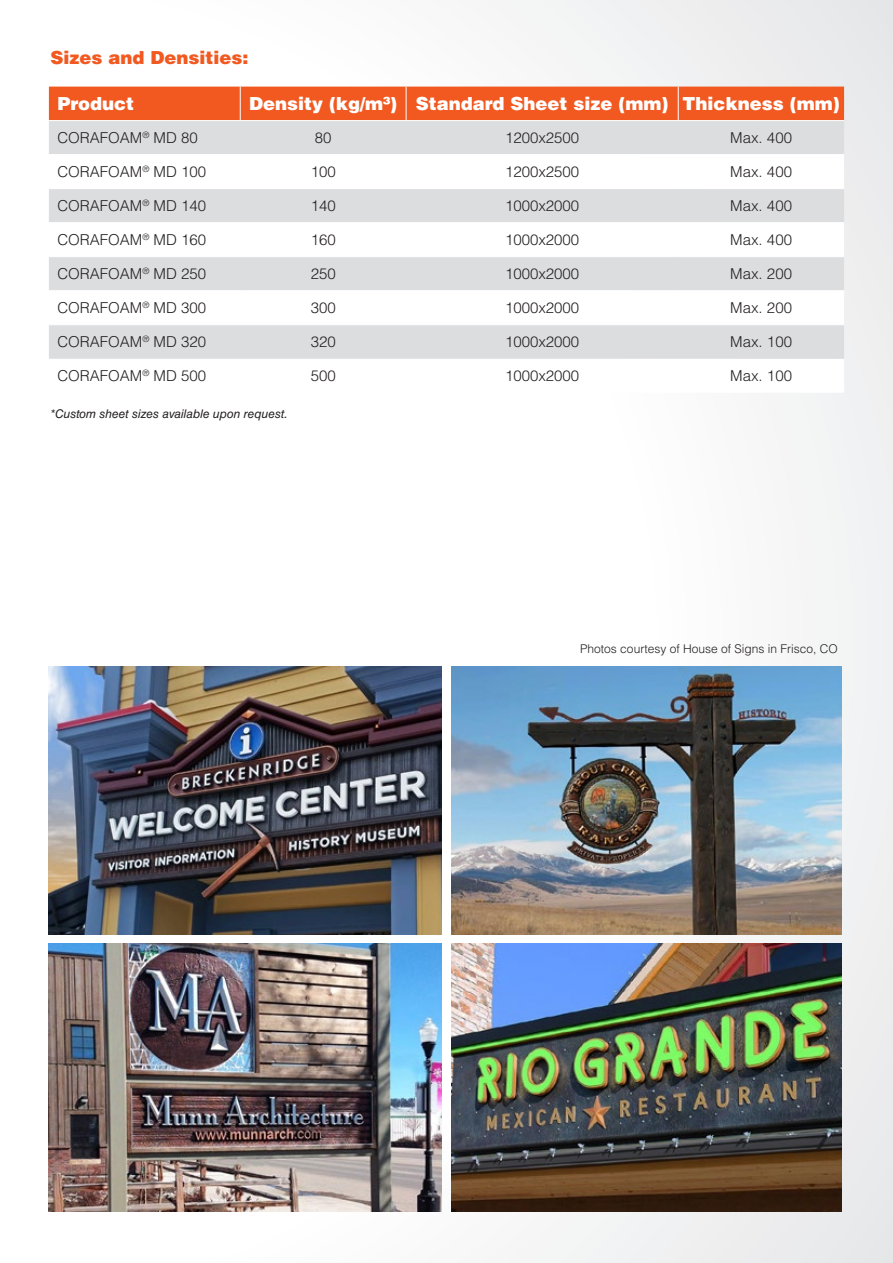
<style>
.page{position:relative;width:893px;height:1263px;background:#fff}
.page>*{position:absolute;margin:0;border:0;box-sizing:border-box;transform-origin:0 0}
.t1{font:900 18px "Helvetica LT Std";color:#fff}
.t2{font:900 18px "Helvetica LT Std";color:#f15921}
.t3{font:300 15px "Helvetica LT Std";color:#231f20}
.t4{font:300 12px "Helvetica LT Std";color:#231f20}
.t5{font:italic 12px "Helvetica LT Std";color:#231f20}
</style>
<div class="page">
<div style="left:0;top:0;width:893px;height:1263px;background:linear-gradient(to right,#fff,#f2f2f3)"></div>
<img style="left:49px;top:667px;width:393px;height:267px">
<img style="left:49px;top:943px;width:393px;height:269px">
<img style="left:451px;top:667px;width:391px;height:267px">
<img style="left:451px;top:943px;width:391px;height:269px">
<div style="left:49px;top:87px;width:795px;height:33px;background:#f15921"></div>
<div style="left:49px;top:121px;width:795px;height:33px;background:#dcdddf"></div>
<svg style="left:49px;top:155px;width:795px;height:238px"></svg>
<svg style="left:49px;top:257px;width:795px;height:102px;fill:#dcdddf"></svg>
<hr style="left:240px;top:87px;width:1px;height:33px;background:#fff">
<hr style="left:406px;top:87px;width:1px;height:33px;background:#fff">
<hr style="left:678px;top:87px;width:1px;height:33px;background:#fff">
<hr style="left:49px;top:120px;width:191px;height:1px;background:#fff">
<hr style="left:240px;top:120px;width:166px;height:1px;background:#fff">
<hr style="left:406px;top:120px;width:272px;height:1px;background:#fff">
<hr style="left:678px;top:120px;width:166px;height:1px;background:#fff">
<hr style="left:49px;top:154px;width:191px;height:1px;background:#fff">
<hr style="left:240px;top:154px;width:166px;height:1px;background:#fff">
<hr style="left:406px;top:154px;width:272px;height:1px;background:#fff">
<hr style="left:678px;top:154px;width:166px;height:1px;background:#fff">
<hr style="left:49px;top:188px;width:191px;height:1px;background:#fff">
<hr style="left:240px;top:188px;width:166px;height:1px;background:#fff">
<hr style="left:406px;top:188px;width:272px;height:1px;background:#fff">
<hr style="left:678px;top:188px;width:166px;height:1px;background:#fff">
<hr style="left:49px;top:222px;width:191px;height:1px;background:#fff">
<hr style="left:240px;top:222px;width:166px;height:1px;background:#fff">
<hr style="left:406px;top:222px;width:272px;height:1px;background:#fff">
<hr style="left:678px;top:222px;width:166px;height:1px;background:#fff">
<hr style="left:49px;top:256px;width:191px;height:1px;background:#fff">
<hr style="left:240px;top:256px;width:166px;height:1px;background:#fff">
<hr style="left:406px;top:256px;width:272px;height:1px;background:#fff">
<hr style="left:678px;top:256px;width:166px;height:1px;background:#fff">
<hr style="left:49px;top:290px;width:191px;height:1px;background:#fff">
<hr style="left:240px;top:290px;width:166px;height:1px;background:#fff">
<hr style="left:406px;top:290px;width:272px;height:1px;background:#fff">
<hr style="left:678px;top:290px;width:166px;height:1px;background:#fff">
<hr style="left:49px;top:324px;width:191px;height:1px;background:#fff">
<hr style="left:240px;top:324px;width:166px;height:1px;background:#fff">
<hr style="left:406px;top:324px;width:272px;height:1px;background:#fff">
<hr style="left:678px;top:324px;width:166px;height:1px;background:#fff">
<p class="t2" style="left:51px;top:46px;width:200px">Sizes and Densities:</p>
<p class="t1" style="left:57px;top:92px;width:78px">Product</p>
<p class="t1" style="left:249px;top:92px;width:592px">Density (kg/m³) Standard Sheet size (mm) Thickness (mm)</p>
<p class="t3" style="left:57px;top:128px;width:142px">CORAFOAM<sup>®</sup> MD 80</p>
<p class="t3" style="left:315px;top:128px;width:18px">80</p>
<p class="t3" style="left:505px;top:128px;width:76px">1200x2500</p>
<p class="t3" style="left:730px;top:128px;width:63px">Max. 400</p>
<p class="t3" style="left:57px;top:162px;width:150px">CORAFOAM<sup>®</sup> MD 100</p>
<p class="t3" style="left:311px;top:162px;width:27px">100</p>
<p class="t3" style="left:505px;top:162px;width:76px">1200x2500</p>
<p class="t3" style="left:730px;top:162px;width:63px">Max. 400</p>
<p class="t3" style="left:57px;top:196px;width:150px">CORAFOAM<sup>®</sup> MD 140</p>
<p class="t3" style="left:311px;top:196px;width:27px">140</p>
<p class="t3" style="left:505px;top:196px;width:76px">1000x2000</p>
<p class="t3" style="left:730px;top:196px;width:63px">Max. 400</p>
<p class="t3" style="left:57px;top:230px;width:150px">CORAFOAM<sup>®</sup> MD 160</p>
<p class="t3" style="left:311px;top:230px;width:27px">160</p>
<p class="t3" style="left:505px;top:230px;width:76px">1000x2000</p>
<p class="t3" style="left:730px;top:230px;width:63px">Max. 400</p>
<p class="t3" style="left:57px;top:264px;width:150px">CORAFOAM<sup>®</sup> MD 250</p>
<p class="t3" style="left:311px;top:264px;width:27px">250</p>
<p class="t3" style="left:505px;top:264px;width:76px">1000x2000</p>
<p class="t3" style="left:730px;top:264px;width:63px">Max. 200</p>
<p class="t3" style="left:57px;top:298px;width:150px">CORAFOAM<sup>®</sup> MD 300</p>
<p class="t3" style="left:311px;top:298px;width:27px">300</p>
<p class="t3" style="left:505px;top:298px;width:76px">1000x2000</p>
<p class="t3" style="left:730px;top:298px;width:63px">Max. 200</p>
<p class="t3" style="left:57px;top:332px;width:150px">CORAFOAM<sup>®</sup> MD 320</p>
<p class="t3" style="left:311px;top:332px;width:27px">320</p>
<p class="t3" style="left:505px;top:332px;width:76px">1000x2000</p>
<p class="t3" style="left:730px;top:332px;width:63px">Max. 100</p>
<p class="t3" style="left:57px;top:366px;width:150px">CORAFOAM<sup>®</sup> MD 500</p>
<p class="t3" style="left:311px;top:366px;width:27px">500</p>
<p class="t3" style="left:505px;top:366px;width:76px">1000x2000</p>
<p class="t3" style="left:730px;top:366px;width:63px">Max. 100</p>
<p class="t5" style="left:51px;top:407px;width:239px">*Custom sheet sizes available upon request.</p>
<p class="t4" style="left:580px;top:641px;width:259px">Photos courtesy of House of Signs in Frisco, CO</p>
</div>
